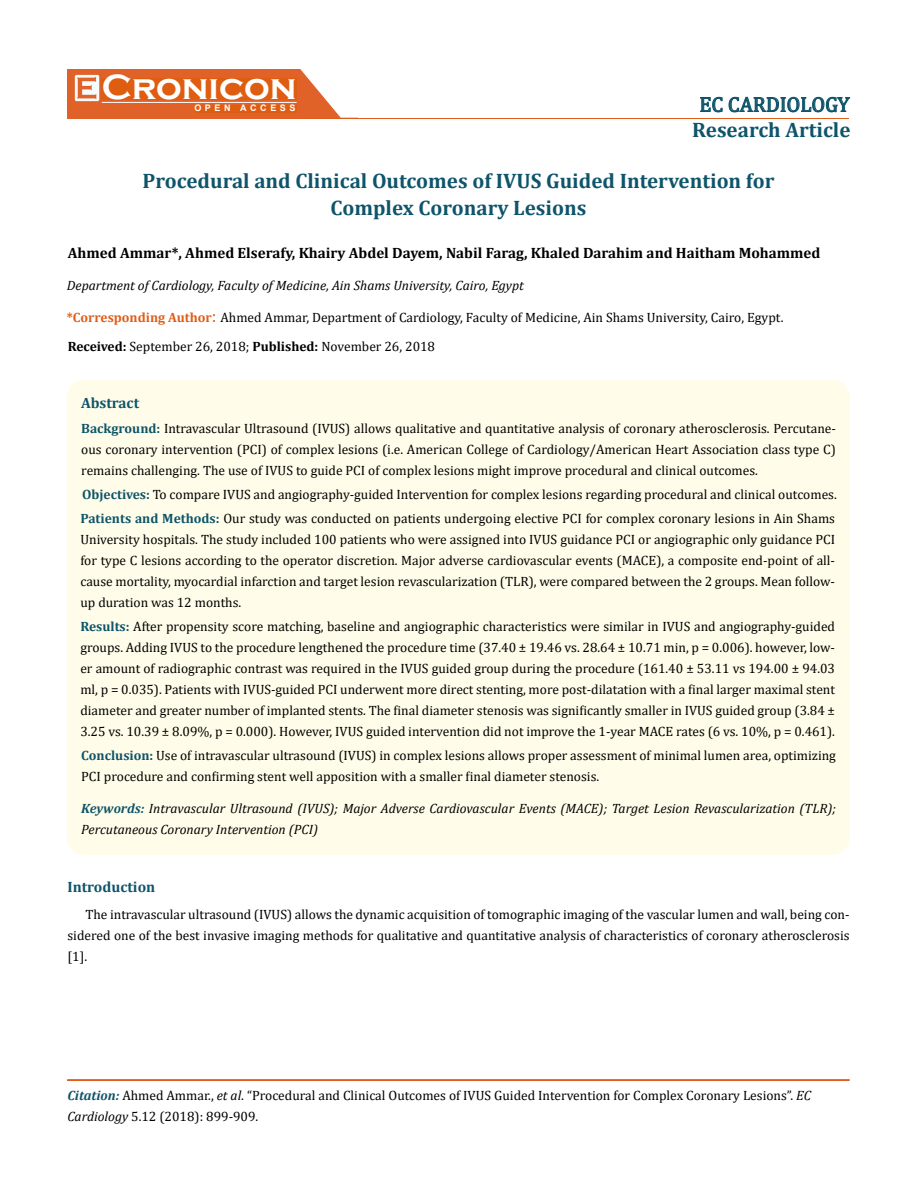
<style>
.page{position:relative;width:917px;height:1190px;background:#fff}
.page>*{position:absolute;margin:0;border:0;box-sizing:border-box;transform-origin:0 0}
.t1{font:700 36px "Copperplate Gothic";color:#fff}
.t2{font:700 21px/27px "Cambria";color:#0e546a;text-align:center}
.t3{font:21px "Cambria";color:#0e546a}
.t4{font:700 15px "Cambria";color:#000}
.t5{font:700 15px "Cambria";color:#0e546a}
.t6{font:13.5px/21px "Cambria";color:#000;text-align:justify}
.t7{font:italic 13.5px/21px "Cambria";color:#000}
.t8{font:700 9px "Arial";letter-spacing:.4em;color:#fff}
.s1{font-weight:700;color:#e05d1a}
.s2{font-size:18px;color:#e05d1a}
.s3{font-weight:700}
.s4{font-weight:700;color:#0e546a}
.s5{font-weight:700;font-style:italic;color:#0e546a}
.s6{font-style:italic}
</style>
<div class="page">
<div style="left:67px;top:70px;width:290px;height:49px;background:#e06228"></div>
<svg style="left:300px;top:69px;width:58px;height:49px"></svg>
<img style="left:75px;top:75px;width:24px;height:26px">
<div style="left:102px;top:79px;width:195px;height:21px;background:#df5d11"></div>
<div style="left:194px;top:105px;width:103px;height:7px;background:#df5d11"></div>
<svg style="left:700px;top:97px;width:150px;height:15px"></svg>
<hr style="left:102px;top:102px;width:194px;height:1px;background:#fff">
<hr style="left:279px;top:118px;width:569px;height:1px;background:#e05d1a">
<hr style="left:67px;top:1080px;width:782px;height:1px;background:#e05d1a">
<div style="left:67px;top:1079px;width:782px;height:1px;border:1px solid #e05d1a"></div>
<div style="left:67px;top:380px;width:782px;height:475px;background:#fffde9;border-radius:18px"></div>
<h1 class="t1" style="left:102px;top:68px;width:196px">Cronicon</h1>
<p class="t8" style="left:194px;top:102px;width:103px">OPEN ACCESS</p>
<h2 class="t3" style="left:699px;top:92px;width:152px">EC CARDIOLOGY</h2>
<h2 class="t2" style="left:692px;top:116px;width:160px">Research Article</h2>
<h2 class="t2" style="left:142px;top:166px;width:633px">Procedural and Clinical Outcomes of IVUS Guided Intervention for<br>Complex Coronary Lesions</h2>
<p class="t4" style="left:68px;top:242px;width:754px">Ahmed Ammar*, Ahmed Elserafy, Khairy Abdel Dayem, Nabil Farag, Khaled Darahim and Haitham Mohammed</p>
<p class="t7" style="left:67px;top:274px;width:458px">Department of Cardiology, Faculty of Medicine, Ain Shams University, Cairo, Egypt</p>
<p class="t6" style="left:67px;top:302px;width:718px;line-height:29px"><span class="s1">*Corresponding Author</span><span class="s2">:</span> Ahmed Ammar, Department of Cardiology, Faculty of Medicine, Ain Shams University, Cairo, Egypt.<br><span class="s3">Received:</span> September 26, 2018; <span class="s3">Published:</span> November 26, 2018</p>
<p class="t5" style="left:81px;top:392px;width:60px">Abstract</p>
<p class="t6" style="left:81px;top:418px;width:756px"><span class="s4">Background:</span> Intravascular Ultrasound (IVUS) allows qualitative and quantitative analysis of coronary atherosclerosis. Percutane&shy;ous coronary intervention (PCI) of complex lesions (i.e. American College of Cardiology/American Heart Association class type C) remains challenging. The use of IVUS to guide PCI of complex lesions might improve procedural and clinical outcomes.</p>
<p class="t6" style="left:80px;top:508px;width:756px"><span class="s4">Patients and Methods:</span> Our study was conducted on patients undergoing elective PCI for complex coronary lesions in Ain Shams University hospitals. The study included 100 patients who were assigned into IVUS guidance PCI or angiographic only guidance PCI for type C lesions according to the operator discretion. Major adverse cardiovascular events (MACE), a composite end-point of all&shy;cause mortality, myocardial infarction and target lesion revascularization (TLR), were compared between the 2 groups. Mean follow&shy;up duration was 12 months.</p>
<p class="t6" style="left:82px;top:484px;width:756px"><span class="s4">Objectives:</span> To compare IVUS and angiography-guided Intervention for complex lesions regarding procedural and clinical outcomes.</p>
<p class="t6" style="left:80px;top:616px;width:756px"><span class="s4">Results:</span> After propensity score matching, baseline and angiographic characteristics were similar in IVUS and angiography-guided groups. Adding IVUS to the procedure lengthened the procedure time (37.40 ± 19.46 vs. 28.64 ± 10.71 min, p = 0.006). however, low&shy;er amount of radiographic contrast was required in the IVUS guided group during the procedure (161.40 ± 53.11 vs 194.00 ± 94.03 ml, p = 0.035). Patients with IVUS-guided PCI underwent more direct stenting, more post-dilatation with a final larger maximal stent diameter and greater number of implanted stents. The final diameter stenosis was significantly smaller in IVUS guided group (3.84 ± 3.25 vs. 10.39 ± 8.09%, p = 0.000). However, IVUS guided intervention did not improve the 1-year MACE rates (6 vs. 10%, p = 0.461).</p>
<p class="t6" style="left:81px;top:745px;width:756px"><span class="s4">Conclusion:</span> Use of intravascular ultrasound (IVUS) in complex lesions allows proper assessment of minimal lumen area, optimizing<br>PCI procedure and confirming stent well apposition with a smaller final diameter stenosis.</p>
<p class="t7" style="left:81px;top:797px;width:756px"><span class="s4">Keywords:</span> Intravascular Ultrasound (IVUS); Major Adverse Cardiovascular Events (MACE); Target Lesion Revascularization (TLR);<br>Percutaneous Coronary Intervention (PCI)</p>
<p class="t5" style="left:67px;top:876px;width:89px">Introduction</p>
<p class="t6" style="left:67px;top:904px;width:783px;text-indent:18px">The intravascular ultrasound (IVUS) allows the dynamic acquisition of tomographic imaging of the vascular lumen and wall, being con&shy;sidered one of the best invasive imaging methods for qualitative and quantitative analysis of characteristics of coronary atherosclerosis [1].</p>
<p class="t6" style="left:67px;top:1084px;width:745px"><span class="s5">Citation:</span> Ahmed Ammar., <span class="s6">et al</span>. “Procedural and Clinical Outcomes of IVUS Guided Intervention for Complex Coronary Lesions”. <span class="s6">EC<br>Cardiology</span> 5.12 (2018): 899-909.</p>
</div>
